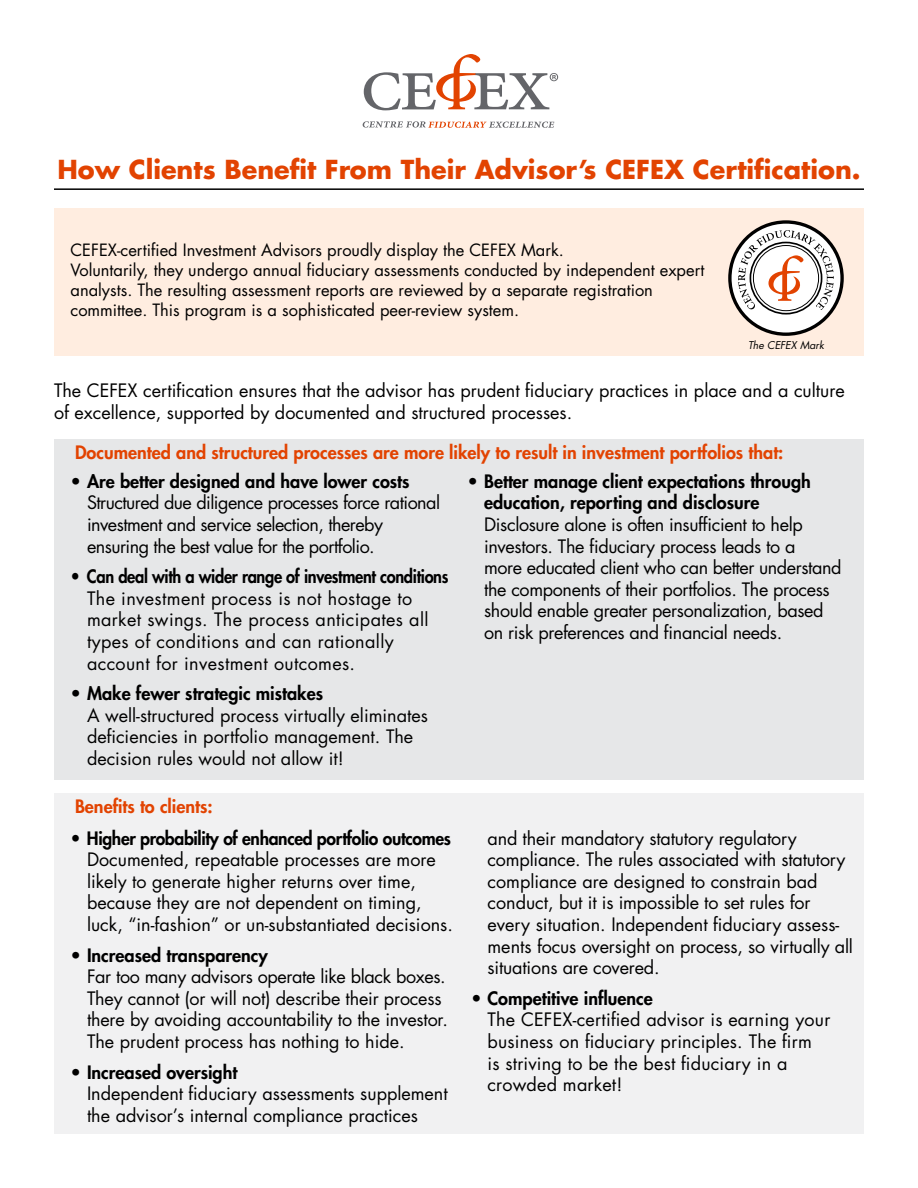
<style>
.page{position:relative;width:918px;height:1188px;background:#fff}
.page>*{position:absolute;margin:0;border:0;box-sizing:border-box;transform-origin:0 0}
.t1{font:700 25.5px "Futura Std";color:#e24301}
.t2{font:18px/21.6px "Futura Std";color:#000}
.t3{font:18px/21.6px "Futura Std";letter-spacing:-.02em;color:#000}
.t4{font:18px/21.6px "Futura Std";letter-spacing:.02em;color:#000;scale:.91 1}
.t5{font:18px/21.6px "Futura Std";letter-spacing:-.03em;color:#000}
.t6{font:800 18px "Futura Std";color:#e24301}
.t7{font:800 18px/21.6px "Futura Std";color:#000}
.t8{font:16.5px/19.8px "Futura Std";color:#000}
.t9{font:italic 10.5px "Futura Std";color:#000}
.s1{font-weight:800}
.s2{font-weight:400}
</style>
<div class="page">
<div style="left:54px;top:440px;width:810px;height:340px;background:#e6e7e8"></div>
<div style="left:54px;top:793px;width:810px;height:341px;background:#f1f1f2"></div>
<div style="left:54px;top:208px;width:810px;height:148px;background:#ffede0"></div>
<hr style="left:54px;top:188px;width:810px;height:2px;background:#000">
<svg style="left:730px;top:222px;width:112px;height:112px;background:#d7d7d7"></svg>
<div style="left:728px;top:220px;width:116px;height:116px;border:3px solid #000;border-radius:50%"></div>
<svg style="left:738px;top:230px;width:96px;height:80px;background:#d7ccc7"></svg>
<svg style="left:363px;top:121px;width:191px;height:7px"></svg>
<svg style="left:364px;top:54px;width:194px;height:56px"></svg>
<h1 class="t1" style="left:57px;top:153px;width:805px">How Clients Benefit From Their Advisor’s CEFEX Certification.</h1>
<p class="t8" style="left:70px;top:241px;width:636px">CEFEX-certified Investment Advisors proudly display the CEFEX Mark.<br>Voluntarily, they undergo annual fiduciary assessments conducted by independent expert analysts. The resulting assessment reports are reviewed by a separate registration committee. This program is a sophisticated peer-review system.</p>
<p class="t9" style="left:748px;top:338px;width:77px">The CEFEX Mark</p>
<p class="t2" style="left:54px;top:380px;width:792px">The CEFEX certification ensures that the advisor has prudent fiduciary practices in place and a culture of excellence, supported by documented and structured processes.</p>
<p class="t6" style="left:75px;top:441px;width:710px">Documented and structured processes are more likely to result in investment portfolios that:</p>
<p class="t5" style="left:87px;top:470px;width:355px;text-indent:-17px">• <span class="s1">Are better designed and have lower costs </span>Structured due diligence processes force rational investment and service selection, thereby ensuring the best value for the portfolio.</p>
<p class="t4" style="left:87px;top:566px;width:399px;text-indent:-17px">• <span class="s1">Can deal with a wider range of investment conditions </span>The investment process is not hostage to market swings. The process anticipates all types of conditions and can rationally account for investment outcomes.</p>
<p class="t2" style="left:87px;top:683px;width:343px;text-indent:-17px">• <span class="s1">Make fewer strategic mistakes<br></span>A well-structured process virtually eliminates deficiencies in portfolio management. The decision rules would not allow it!</p>
<p class="t6" style="left:75px;top:794px;width:139px">Benefits to clients:</p>
<p class="t2" style="left:87px;top:827px;width:368px;text-indent:-17px">• <span class="s1">Higher probability of enhanced portfolio outcomes </span>Documented, repeatable processes are more likely to generate higher returns over time, because they are not dependent on timing, luck, “in-fashion” or un-substantiated decisions.</p>
<p class="t2" style="left:87px;top:944px;width:362px;text-indent:-17px">• <span class="s1">Increased transparency<br></span>Far too many advisors operate like black boxes.<br>They cannot (or will not) describe their process there by avoiding accountability to the investor.<br>The prudent process has nothing to hide.</p>
<p class="t2" style="left:87px;top:1061px;width:362px;text-indent:-17px">• <span class="s1">Increased oversight<br></span>Independent fiduciary assessments supplement the advisor’s internal compliance practices</p>
<p class="t7" style="left:484px;top:470px;width:328px;text-indent:-17px"><span class="s2">•</span> Better manage client expectations through education, reporting and disclosure</p>
<p class="t3" style="left:484px;top:514px;width:359px">Disclosure alone is often insufficient to help investors. The fiduciary process leads to a<br>more educated client who can better understand the components of their portfolios. The process should enable greater personalization, based on risk preferences and financial needs.</p>
<p class="t2" style="left:488px;top:827px;width:367px">and their mandatory statutory regulatory compliance. The rules associated with statutory compliance are designed to constrain bad conduct, but it is impossible to set rules for every situation. Independent fiduciary assess&shy;ments focus oversight on process, so virtually all situations are covered.</p>
<p class="t2" style="left:488px;top:988px;width:344px;text-indent:-17px">• <span class="s1">Competitive influence<br></span>The CEFEX-certified advisor is earning your business on fiduciary principles. The firm<br>is striving to be the best fiduciary in a crowded market!</p>
</div>
